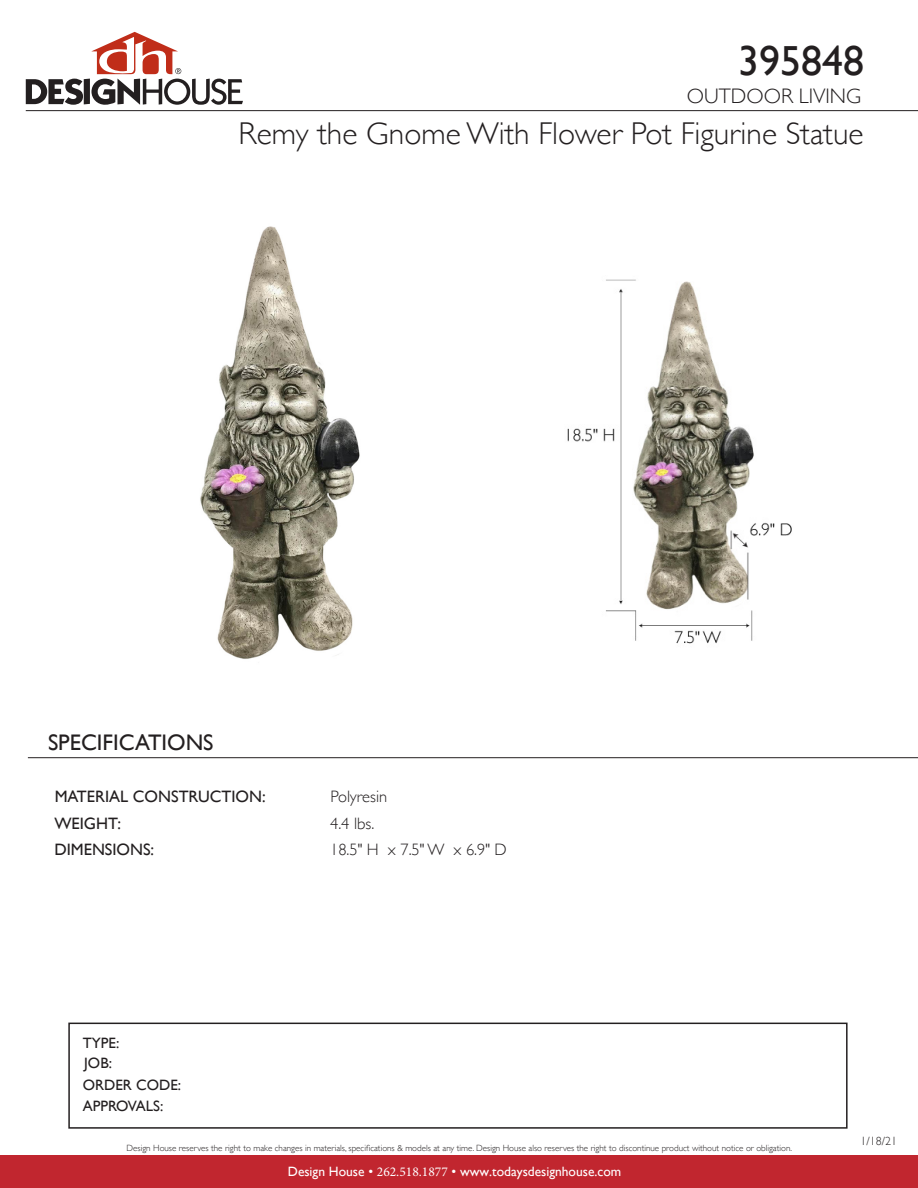
<style>
.page{position:relative;width:918px;height:1188px;background:#fff}
.page>*{position:absolute;margin:0;border:0;box-sizing:border-box;transform-origin:0 0}
.t1{font:42px "Gill Sans";color:#231f20}
.t2{font:300 31.5px "Gill Sans";color:#231f20}
.t3{font:22.5px "Gill Sans";color:#231f20}
.t4{font:300 21px "Gill Sans";color:#231f20}
.t5{font:16.5px "Gill Sans";color:#231f20}
.t6{font:300 16.5px "Gill Sans";color:#231f20}
.t7{font:15px "Gill Sans";color:#231f20}
.t8{font:13.5px "Gill Sans";color:#fff}
.t9{font:300 12px "Gill Sans";color:#231f20}
.t10{font:300 9px "Gill Sans";color:#231f20}
.s1{font-family:"Minion Pro"}
</style>
<div class="page">
<div style="left:0;top:1156px;width:918px;height:32px;background:#c1262f"></div>
<svg style="left:26px;top:32px;width:217px;height:73px"></svg>
<img style="left:567px;top:279px;width:225px;height:365px">
<div style="left:68px;top:1023px;width:780px;height:106px;border:2px solid #231f20"></div>
<hr style="left:26px;top:110px;width:892px;height:1px;background:#231f20">
<hr style="left:28px;top:757px;width:890px;height:1px;background:#231f20">
<img style="left:200px;top:226px;width:160px;height:433px">
<p class="t1" style="left:738px;top:36px;width:127px">395848</p>
<p class="t4" style="left:687px;top:79px;width:176px">OUTDOOR LIVING</p>
<p class="t2" style="left:239px;top:108px;width:627px">Remy the Gnome With Flower Pot Figurine Statue</p>
<p class="t3" style="left:48px;top:729px;width:167px">SPECIFICATIONS</p>
<p class="t5" style="left:55px;top:787px;width:212px">MATERIAL CONSTRUCTION:</p>
<p class="t5" style="left:54px;top:814px;width:68px">WEIGHT:</p>
<p class="t5" style="left:54px;top:840px;width:101px">DIMENSIONS:</p>
<p class="t6" style="left:330px;top:784px;width:58px">Polyresin</p>
<p class="t6" style="left:330px;top:810px;width:46px">4.4 lbs.</p>
<p class="t6" style="left:330px;top:837px;width:178px">18.5" H x 7.5" W x 6.9" D</p>
<p class="t7" style="left:83px;top:1034px;width:38px">TYPE:</p>
<p class="t7" style="left:84px;top:1054px;width:29px">JOB:</p>
<p class="t7" style="left:83px;top:1076px;width:100px">ORDER CODE:</p>
<p class="t7" style="left:83px;top:1097px;width:82px">APPROVALS:</p>
<p class="t10" style="left:127px;top:1141px;width:667px">Design House reserves the right to make changes in materials, specifications &amp; models at any time. Design House also reserves the right to discontinue product without notice or obligation.</p>
<p class="t8" style="left:288px;top:1164px;width:335px">Design House • <span class="s1">262.518.1877</span> • www.todaysdesignhouse.com</p>
<p class="t9" style="left:861px;top:1132px;width:38px">1/18/21</p>
</div>
